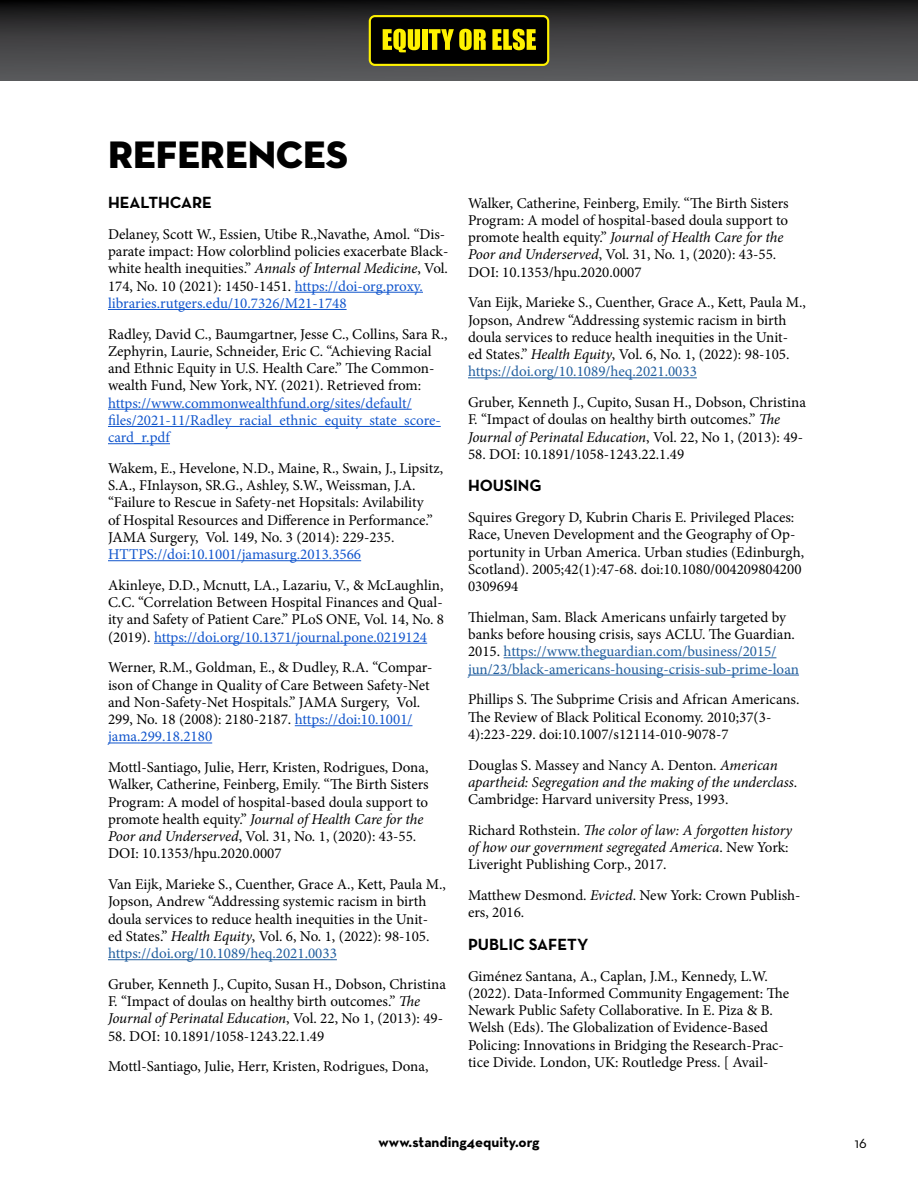
<style>
.page{position:relative;width:918px;height:1188px;background:#fff}
.page>*{position:absolute;margin:0;border:0;box-sizing:border-box;transform-origin:0 0}
.t1{font:39px "Neutraface 2 Display Titling";color:#000}
.t2{font:700 16.5px "Neutra Text";color:#000}
.t3{font:15px/17.2px "Minion Pro";color:#000}
.t4{font:15px/17.2px "Minion Pro";color:#15c}
.t5{font:italic 15px/17.2px "Minion Pro";letter-spacing:-.01em;color:#000}
.t6{font:700 15px "Neutra Text";color:#000}
.t7{font:15px "Neutra Text";color:#000}
.s1{font-style:italic}
.s2{color:#15c}
.s3{color:#215e9e}
.s4{font-style:normal}
</style>
<div class="page">
<div style="left:0;top:0;width:918px;height:81px;background:linear-gradient(to bottom,#1b1a1b,#636466)"></div>
<svg style="left:369px;top:15px;width:180px;height:51px;background:#544f00"></svg>
<hr style="left:295px;top:292px;width:128px;height:1px;background:#15c">
<hr style="left:108px;top:309px;width:239px;height:1px;background:#15c">
<hr style="left:108px;top:409px;width:304px;height:1px;background:#15c">
<hr style="left:108px;top:426px;width:333px;height:1px;background:#15c">
<hr style="left:108px;top:443px;width:62px;height:1px;background:#15c">
<hr style="left:108px;top:560px;width:253px;height:1px;background:#15c">
<hr style="left:154px;top:643px;width:273px;height:1px;background:#15c">
<hr style="left:295px;top:725px;width:118px;height:1px;background:#15c">
<hr style="left:108px;top:743px;width:104px;height:1px;background:#15c">
<hr style="left:108px;top:959px;width:229px;height:1px;background:#215e9e">
<hr style="left:468px;top:377px;width:229px;height:1px;background:#215e9e">
<hr style="left:504px;top:657px;width:272px;height:1px;background:#215e9e">
<hr style="left:468px;top:675px;width:331px;height:1px;background:#215e9e">
<h1 class="t1" style="left:108px;top:131px;width:241px">REFERENCES</h1>
<p class="t2" style="left:108px;top:192px;width:106px">HEALTHCARE</p>
<p class="t3" style="left:108px;top:226px;width:342px">Delaney, Scott W., Essien, Utibe R.,Navathe, Amol. “Dis&shy;parate impact: How colorblind policies exacerbate Black&shy;white health inequities.” <span class="s1">Annals of Internal Medicine</span>, Vol.<br>174, No. 10 (2021): 1450-1451. <span class="s2">https://doi-org.proxy. libraries.rutgers.edu/10.7326/M21-1748</span></p>
<p class="t3" style="left:108px;top:325px;width:341px">Radley, David C., Baumgartner, Jesse C., Collins, Sara R., Zephyrin, Laurie, Schneider, Eric C. “Achieving Racial and Ethnic Equity in U.S. Health Care.” The Common&shy;wealth Fund, New York, NY. (2021). Retrieved from:</p>
<p class="t4" style="left:108px;top:394px;width:334px">https://www.commonwealthfund.org/sites/default/ files/2021-11/Radley_racial_ethnic_equity_state_score&shy;card_r.pdf</p>
<p class="t3" style="left:108px;top:460px;width:337px">Wakem, E., Hevelone, N.D., Maine, R., Swain, J., Lipsitz, S.A., FInlayson, SR.G., Ashley, S.W., Weissman, J.A. “Failure to Rescue in Safety-net Hopsitals: Avilability<br>of Hospital Resources and Difference in Performance.” JAMA Surgery, Vol. 149, No. 3 (2014): 229-235.</p>
<p class="t4" style="left:108px;top:546px;width:255px">HTTPS://doi:10.1001/jamasurg.2013.3566</p>
<p class="t3" style="left:108px;top:577px;width:338px;text-align:justify">Akinleye, D.D., Mcnutt, LA., Lazariu, V., &amp; McLaughlin, C.C. “Correlation Between Hospital Finances and Qual&shy;ity and Safety of Patient Care.” PLoS ONE, Vol. 14, No. 8 (2019). <span class="s2">https://doi.org/10.1371/journal.pone.0219124</span></p>
<p class="t3" style="left:108px;top:659px;width:326px">Werner, R.M., Goldman, E., &amp; Dudley, R.A. “Compar&shy;ison of Change in Quality of Care Between Safety-Net and Non-Safety-Net Hospitals.” JAMA Surgery, Vol.<br>299, No. 18 (2008): 2180-2187. <span class="s2">https://doi:10.1001/ jama.299.18.2180</span></p>
<p class="t3" style="left:108px;top:759px;width:322px">Mottl-Santiago, Julie, Herr, Kristen, Rodrigues, Dona, Walker, Catherine, Feinberg, Emily. “The Birth Sisters Program: A model of hospital-based doula support to promote health equity.” <span class="s1">Journal of Health Care for the Poor and Underserved</span>, Vol. 31, No. 1, (2020): 43-55.<br>DOI: 10.1353/hpu.2020.0007</p>
<p class="t3" style="left:108px;top:876px;width:339px">Van Eijk, Marieke S., Cuenther, Grace A., Kett, Paula M., Jopson, Andrew “Addressing systemic racism in birth doula services to reduce health inequities in the Unit&shy;ed States.” <span class="s1">Health Equity</span>, Vol. 6, No. 1, (2022): 98-105. <span class="s3">https://doi.org/10.1089/heq.2021.0033</span></p>
<p class="t3" style="left:108px;top:976px;width:340px">Gruber, Kenneth J., Cupito, Susan H., Dobson, Christina<br>F. “Impact of doulas on healthy birth outcomes.” <span class="s1">The<br>Journal of Perinatal Education</span>, Vol. 22, No 1, (2013): 49-</p>
<p class="t3" style="left:108px;top:1021px;width:322px;line-height:30.8px">58. DOI: 10.1891/1058-1243.22.1.49<br>Mottl-Santiago, Julie, Herr, Kristen, Rodrigues, Dona,</p>
<p class="t3" style="left:468px;top:194px;width:322px">Walker, Catherine, Feinberg, Emily. “The Birth Sisters Program: A model of hospital-based doula support to promote health equity.” <span class="s1">Journal of Health Care for the Poor and Underserved</span>, Vol. 31, No. 1, (2020): 43-55.<br>DOI: 10.1353/hpu.2020.0007</p>
<p class="t3" style="left:468px;top:294px;width:339px">Van Eijk, Marieke S., Cuenther, Grace A., Kett, Paula M., Jopson, Andrew “Addressing systemic racism in birth doula services to reduce health inequities in the Unit&shy;ed States.” <span class="s1">Health Equity</span>, Vol. 6, No. 1, (2022): 98-105. <span class="s3">https://doi.org/10.1089/heq.2021.0033</span></p>
<p class="t3" style="left:468px;top:394px;width:340px">Gruber, Kenneth J., Cupito, Susan H., Dobson, Christina<br>F. “Impact of doulas on healthy birth outcomes.” <span class="s1">The<br>Journal of Perinatal Education</span>, Vol. 22, No 1, (2013): 49-</p>
<p class="t3" style="left:468px;top:445px;width:218px">58. DOI: 10.1891/1058-1243.22.1.49</p>
<p class="t2" style="left:468px;top:475px;width:75px">HOUSING</p>
<p class="t3" style="left:468px;top:509px;width:338px">Squires Gregory D, Kubrin Charis E. Privileged Places:<br>Race, Uneven Development and the Geography of Op&shy;portunity in Urban America. Urban studies (Edinburgh, Scotland). 2005;42(1):47-68. doi:10.1080/004209804200<br>0309694</p>
<p class="t3" style="left:468px;top:608px;width:333px">Thielman, Sam. Black Americans unfairly targeted by banks before housing crisis, says ACLU. The Guardian.<br>2015. <span class="s3">https://www.theguardian.com/business/2015/ jun/23/black-americans-housing-crisis-sub-prime-loan</span></p>
<p class="t3" style="left:468px;top:691px;width:333px">Phillips S. The Subprime Crisis and African Americans.<br>The Review of Black Political Economy. 2010;37(3-<br>4):223-229. doi:10.1007/s12114-010-9078-7</p>
<p class="t3" style="left:468px;top:756px;width:331px">Douglas S. Massey and Nancy A. Denton. <span class="s1">American apartheid: Segregation and the making of the underclass</span>.<br>Cambridge: Harvard university Press, 1993.</p>
<p class="t5" style="left:468px;top:821px;width:326px"><span class="s4">Richard Rothstein.</span> The color of law: A forgotten history of how our government segregated America<span class="s4">. New York:<br>Liveright Publishing Corp., 2017.</span></p>
<p class="t3" style="left:468px;top:887px;width:334px">Matthew Desmond. <span class="s1">Evicted</span>. New York: Crown Publish&shy;ers, 2016.</p>
<p class="t2" style="left:468px;top:934px;width:122px">PUBLIC SAFETY</p>
<p class="t3" style="left:468px;top:967px;width:323px">Giménez Santana, A., Caplan, J.M., Kennedy, L.W. (2022). Data-Informed Community Engagement: The Newark Public Safety Collaborative. In E. Piza &amp; B.<br>Welsh (Eds). The Globalization of Evidence-Based Policing: Innovations in Bridging the Research-Prac&shy;tice Divide. London, UK: Routledge Press. [ Avail-</p>
<p class="t6" style="left:378px;top:1133px;width:163px">www.standing4equity.org</p>
<p class="t7" style="left:855px;top:1133px;width:13px">16</p>
</div>
